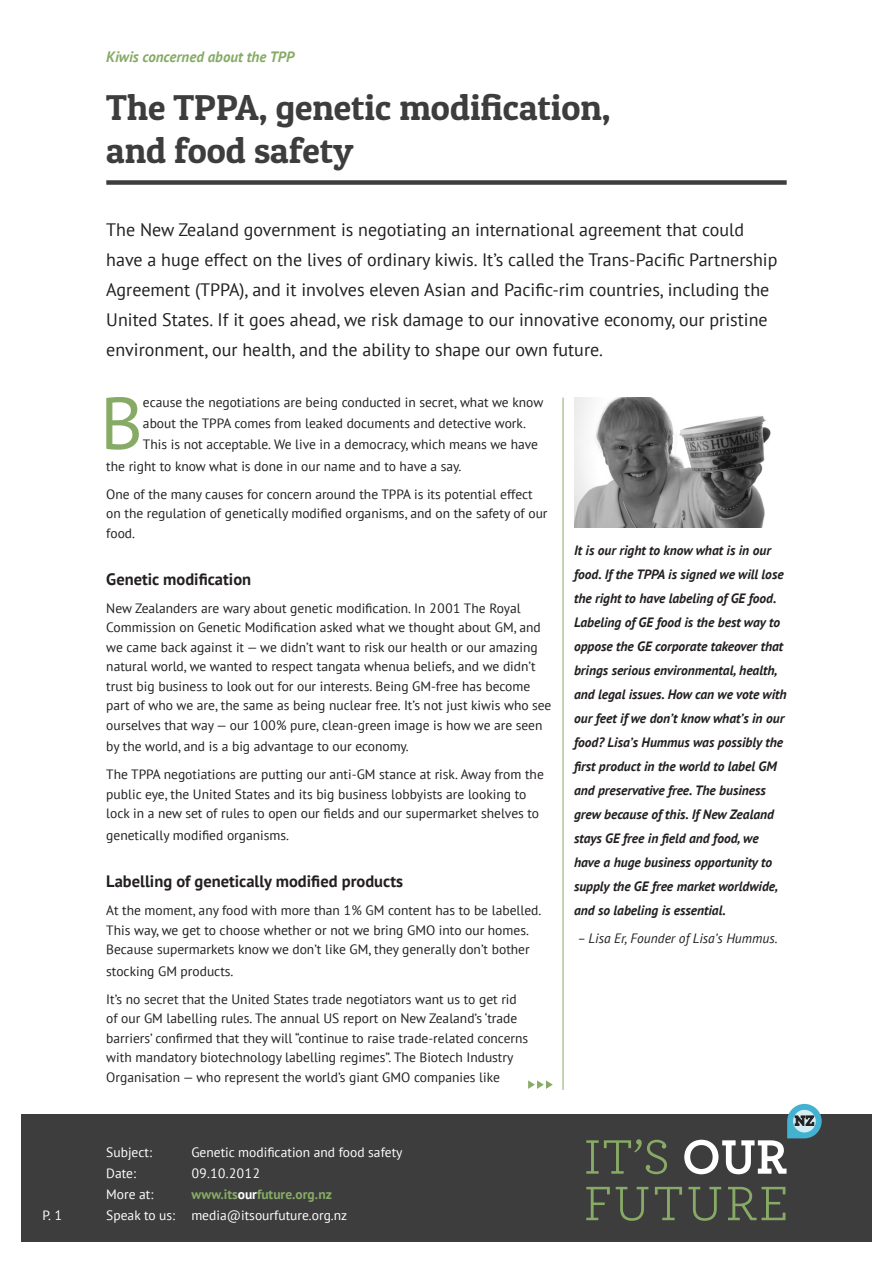
<style>
.page{position:relative;width:893px;height:1263px;background:#fff}
.page>*{position:absolute;margin:0;border:0;box-sizing:border-box;transform-origin:0 0}
.body_-_drop_cap{font:73.5px "PT Sans";color:#87ab66}
.head_1{font:36px/43.2px "Patua One";color:#3d3d3d}
.lead{font:18px/30px "PT Sans";color:#231f20}
.head_2{font:700 16.5px "PT Sans";color:#231f20}
.t1{font:italic 700 15px "PT Sans";color:#87ab66}
.body{font:13.5px/19.5px "PT Sans";color:#231f20}
.pullout_quote_-_ital{font:italic 700 13.5px/24px "PT Sans";color:#231f20}
.body_-_drop_cap-2{font:13.5px "PT Sans";color:#231f20}
.t2{font:13.5px "PT Sans";color:#fff}
.body-2{font:italic 13.5px "PT Sans";color:#231f20}
.t3{font:700 13.5px "PT Sans";color:#87ab66}
.s1{color:#fff}
</style>
<div class="page">
<div style="left:21px;top:1114px;width:851px;height:128px;background:#3d3d3d"></div>
<svg style="left:586px;top:1187px;width:199px;height:34px"></svg>
<svg style="left:586px;top:1139px;width:81px;height:35px"></svg>
<svg style="left:684px;top:1104px;width:138px;height:70px"></svg>
<div style="left:106px;top:180px;width:681px;height:5px;background:#3d3d3d"></div>
<hr style="left:563px;top:398px;width:1px;height:692px;background:#87ab66">
<svg style="left:528px;top:1080px;width:25px;height:9px"></svg>
<img style="left:574px;top:398px;width:197px;height:129px">
<p class="t2" style="left:43px;top:1207px;width:21px">P. 1</p>
<p class="t1" style="left:106px;top:46px;width:190px">Kiwis concerned about the TPP</p>
<p class="head_1" style="left:106px;top:85px;width:506px">The TPPA, genetic modification, and food safety</p>
<p class="lead" style="left:106px;top:214px;width:673px">The New Zealand government is negotiating an international agreement that could have a huge effect on the lives of ordinary kiwis. It’s called the Trans-Pacific Partnership Agreement (TPPA), and it involves eleven Asian and Pacific-rim countries, including the United States. If it goes ahead, we risk damage to our innovative economy, our pristine environment, our health, and the ability to shape our own future.</p>
<p class="body_-_drop_cap" style="left:100px;top:376px;width:44px">B</p>
<p class="body_-_drop_cap-2" style="left:143px;top:394px;width:402px">ecause the negotiations are being conducted in secret, what we know</p>
<p class="body_-_drop_cap-2" style="left:143px;top:415px;width:384px">about the TPPA comes from leaked documents and detective work.</p>
<p class="body_-_drop_cap-2" style="left:143px;top:436px;width:396px">This is not acceptable. We live in a democracy, which means we have</p>
<p class="body_-_drop_cap-2" style="left:106px;top:457px;width:357px">the right to know what is done in our name and to have a say.</p>
<p class="body" style="left:106px;top:484px;width:443px">One of the many causes for concern around the TPPA is its potential effect on the regulation of genetically modified organisms, and on the safety of our food.</p>
<p class="head_2" style="left:106px;top:568px;width:146px">Genetic modification</p>
<p class="body" style="left:106px;top:598px;width:447px">New Zealanders are wary about genetic modification. In 2001 The Royal Commission on Genetic Modification asked what we thought about GM, and we came back against it — we didn’t want to risk our health or our amazing natural world, we wanted to respect tangata whenua beliefs, and we didn’t trust big business to look out for our interests. Being GM-free has become part of who we are, the same as being nuclear free. It’s not just kiwis who see ourselves that way — our 100% pure, clean-green image is how we are seen</p>
<p class="body" style="left:106px;top:737px;width:304px">by the world, and is a big advantage to our economy.</p>
<p class="body" style="left:106px;top:765px;width:439px">The TPPA negotiations are putting our anti-GM stance at risk. Away from the public eye, the United States and its big business lobbyists are looking to lock in a new set of rules to open our fields and our supermarket shelves to</p>
<p class="body" style="left:106px;top:825px;width:184px">genetically modified organisms.</p>
<p class="head_2" style="left:106px;top:870px;width:298px">Labelling of genetically modified products</p>
<p class="body" style="left:106px;top:900px;width:437px">At the moment, any food with more than 1% GM content has to be labelled.<br>This way, we get to choose whether or not we bring GMO into our homes.<br>Because supermarkets know we don’t like GM, they generally don’t bother</p>
<p class="body" style="left:106px;top:961px;width:129px">stocking GM products.</p>
<p class="body" style="left:106px;top:989px;width:423px">It’s no secret that the United States trade negotiators want us to get rid of our GM labelling rules. The annual US report on New Zealand’s ‘trade barriers’ confirmed that they will “continue to raise trade-related concerns with mandatory biotechnology labelling regimes”. The Biotech Industry Organisation — who represent the world’s giant GMO companies like</p>
<p class="pullout_quote_-_ital" style="left:574px;top:538px;width:214px">It is our right to know what is in our food. If the TPPA is signed we will lose the right to have labeling of GE food.<br>Labeling of GE food is the best way to oppose the GE corporate takeover that brings serious environmental, health, and legal issues. How can we vote with our feet if we don’t know what’s in our food? Lisa’s Hummus was possibly the first product in the world to label GM and preservative free. The business grew because of this. If New Zealand stays GE free in field and food, we have a huge business opportunity to supply the GE free market worldwide, and so labeling is essential.</p>
<p class="body-2" style="left:578px;top:930px;width:202px">– Lisa Er, Founder of Lisa’s Hummus.</p>
<p class="t2" style="left:106px;top:1144px;width:48px">Subject:</p>
<p class="t2" style="left:191px;top:1144px;width:213px">Genetic modification and food safety</p>
<p class="t2" style="left:106px;top:1165px;width:32px">Date:</p>
<p class="t2" style="left:191px;top:1165px;width:70px">09.10.2012</p>
<p class="t2" style="left:106px;top:1186px;width:49px">More at:</p>
<p class="t3" style="left:191px;top:1186px;width:142px">www.its<span class="s1">our</span>future.org.nz</p>
<p class="t2" style="left:106px;top:1207px;width:242px">Speak to us: media@itsourfuture.org.nz</p>
</div>
